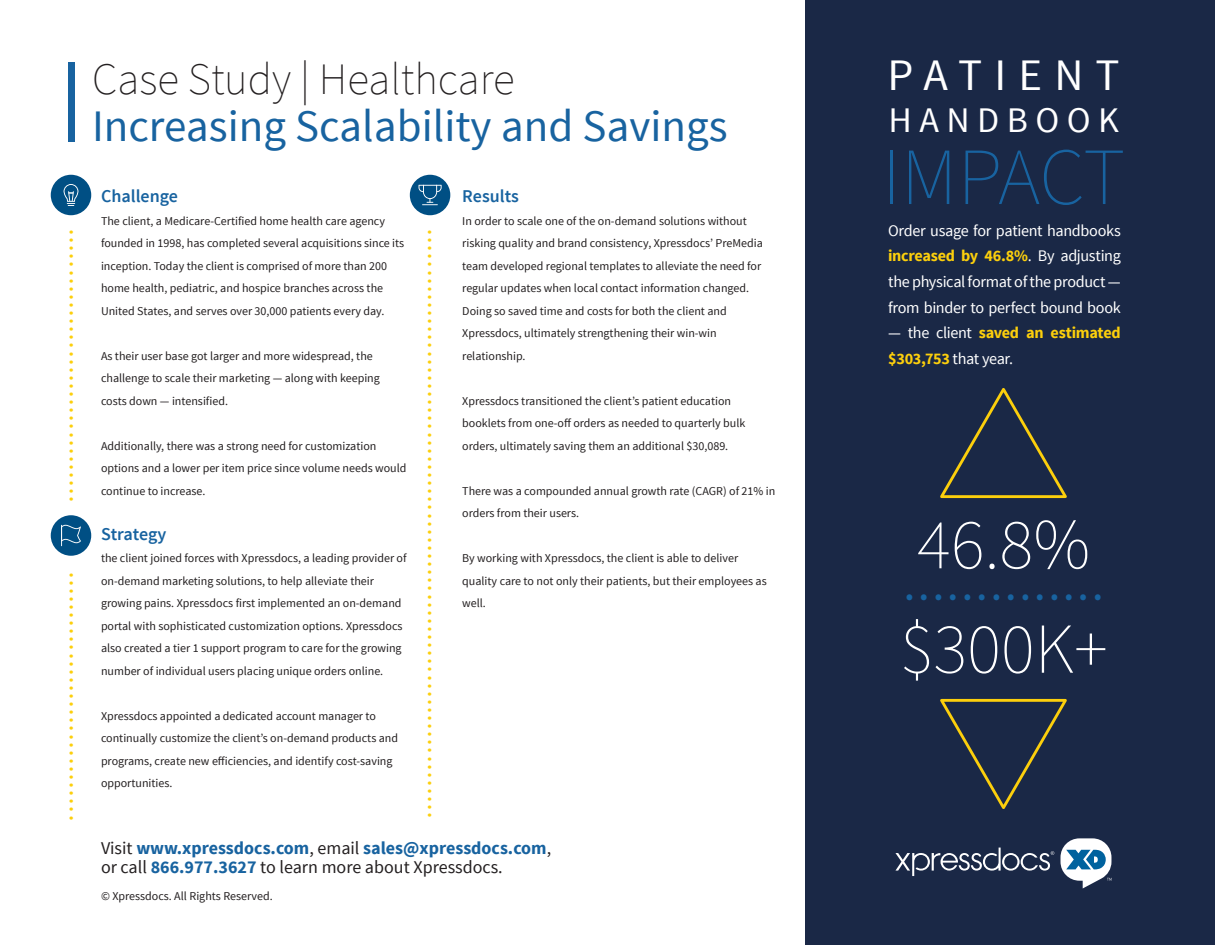
<style>
.page{position:relative;width:1215px;height:945px;background:#fff}
.page>*{position:absolute;margin:0;border:0;box-sizing:border-box;transform-origin:0 0}
.t1{font:200 81px "Source Sans Pro";letter-spacing:-.01em;color:#1863a0}
.t2{font:200 71.55px "Source Sans Pro";color:#fff}
.t3{font:45px "Source Sans Pro";color:#1863a0}
.t4{font:200 45px "Source Sans Pro";color:#231f20}
.t5{font:45px "Source Sans Pro";letter-spacing:.27em;color:#fff}
.t6{font:36px "Source Sans Pro";letter-spacing:.205em;color:#fff}
.t7{font:700 21.45px "Source Sans Pro";color:#1863a0}
.t8{font:700 18px/19.5px "Source Sans Pro";color:#1863a0}
.t9{font:600 18px "Source Sans Pro";color:#1863a0}
.t10{font:16.2px/25.5px "Source Sans Pro";letter-spacing:-.02em;color:#fff;text-align:justify}
.t11{font:700 16.2px/25.5px "Source Sans Pro";letter-spacing:-.015em;color:#fccf0c}
.t12{font:12px/22.5px "Source Sans Pro";color:#231f20}
.t13{font:700 12px "Source Sans Pro";color:#fccf0c}
.s1{font-weight:400;color:#231f20}
.s2{font-weight:700;color:#fccf0c}
.s3{font-weight:400;color:#fff}
</style>
<div class="page">
<div style="left:68px;top:62px;width:6px;height:80px;background:#1863a0"></div>
<div style="left:51px;top:175px;width:40px;height:40px;background:#004f84;border-radius:50%"></div>
<svg style="left:64px;top:184px;width:14px;height:22px"></svg>
<div style="left:410px;top:175px;width:40px;height:40px;background:#004f84;border-radius:50%"></div>
<svg style="left:419px;top:185px;width:23px;height:20px"></svg>
<div style="left:51px;top:515px;width:40px;height:41px;background:#004f84;border-radius:50%"></div>
<svg style="left:61px;top:525px;width:20px;height:21px"></svg>
<div style="left:805px;top:0;width:410px;height:945px;background:#1a2846"></div>
<svg style="left:940px;top:698px;width:127px;height:111px"></svg>
<svg style="left:940px;top:388px;width:127px;height:111px"></svg>
<svg style="left:895px;top:848px;width:159px;height:28px"></svg>
<svg style="left:1061px;top:838px;width:50px;height:50px"></svg>
<h3 class="t4" style="left:92px;top:52px;width:424px">Case Study | Healthcare</h3>
<h3 class="t3" style="left:92px;top:98px;width:637px">Increasing Scalability and Savings</h3>
<h3 class="t9" style="left:101px;top:185px;width:78px">Challenge</h3>
<p class="t12" style="left:101px;top:210px;width:305px">The client, a Medicare-Certified home health care agency founded in 1998, has completed several acquisitions since its inception. Today the client is comprised of more than 200 home health, pediatric, and hospice branches across the United States, and serves over 30,000 patients every day.</p>
<p class="t12" style="left:101px;top:345px;width:280px">As their user base got larger and more widespread, the challenge to scale their marketing — along with keeping costs down — intensified.</p>
<p class="t12" style="left:101px;top:435px;width:307px">Additionally, there was a strong need for customization options and a lower per item price since volume needs would continue to increase.</p>
<h3 class="t9" style="left:101px;top:522px;width:67px">Strategy</h3>
<p class="t12" style="left:101px;top:547px;width:307px">the client joined forces with Xpressdocs, a leading provider of on-demand marketing solutions, to help alleviate their growing pains. Xpressdocs first implemented an on-demand portal with sophisticated customization options. Xpressdocs also created a tier 1 support program to care for the growing number of individual users placing unique orders online.</p>
<p class="t12" style="left:101px;top:705px;width:299px">Xpressdocs appointed a dedicated account manager to continually customize the client’s on-demand products and programs, create new efficiencies, and identify cost-saving opportunities.</p>
<h3 class="t9" style="left:462px;top:185px;width:58px">Results</h3>
<p class="t12" style="left:462px;top:210px;width:302px">In order to scale one of the on-demand solutions without risking quality and brand consistency, Xpressdocs’ PreMedia team developed regional templates to alleviate the need for regular updates when local contact information changed.<br>Doing so saved time and costs for both the client and Xpressdocs, ultimately strengthening their win-win relationship.</p>
<p class="t12" style="left:462px;top:390px;width:285px">Xpressdocs transitioned the client’s patient education booklets from one-off orders as needed to quarterly bulk orders, ultimately saving them an additional $30,089.</p>
<p class="t12" style="left:462px;top:480px;width:315px">There was a compounded annual growth rate (CAGR) of 21% in orders from their users.</p>
<p class="t12" style="left:462px;top:547px;width:306px">By working with Xpressdocs, the client is able to deliver quality care to not only their patients, but their employees as well.</p>
<p class="t13" style="left:80px;top:230px;width:273px;rotate:90deg">••••••••••••••••••••••••••••••••••</p>
<p class="t13" style="left:438px;top:230px;width:589px;rotate:90deg">•••••••••••••••••••••••••••••••••••••••••••••••••••••••••••••••••••••••••</p>
<p class="t13" style="left:80px;top:573px;width:249px;rotate:90deg">•••••••••••••••••••••••••••••••</p>
<h3 class="t8" style="left:101px;top:839px;width:452px"><span class="s1">Visit</span> www.xpressdocs.com<span class="s1">, email</span> sales@xpressdocs.com<span class="s1">, or call</span> 866.977.3627 <span class="s1">to learn more about Xpressdocs.</span></h3>
<p class="t12" style="left:101px;top:885px;width:173px">© Xpressdocs. All Rights Reserved.</p>
<h3 class="t5" style="left:888px;top:47px;width:234px">PATIENT</h3>
<h3 class="t6" style="left:888px;top:98px;width:232px">HANDBOOK</h3>
<h1 class="t1" style="left:882px;top:128px;width:245px">IMPACT</h1>
<h3 class="t10" style="left:888px;top:218px;width:234px">Order usage for patient handbooks <span class="s2">increased by 46.8%</span>. By adjusting the physical format of the product — from binder to perfect bound book</h3>
<h3 class="t11" style="left:888px;top:321px;width:234px"><span class="s3">— the client</span> saved an estimated $303,753 <span class="s3">that year.</span></h3>
<h2 class="t2" style="left:917px;top:501px;width:175px">46.8%</h2>
<h3 class="t7" style="left:906px;top:582px;width:197px">••••••••••••••</h3>
<h2 class="t2" style="left:900px;top:606px;width:210px">$300K+</h2>
</div>
